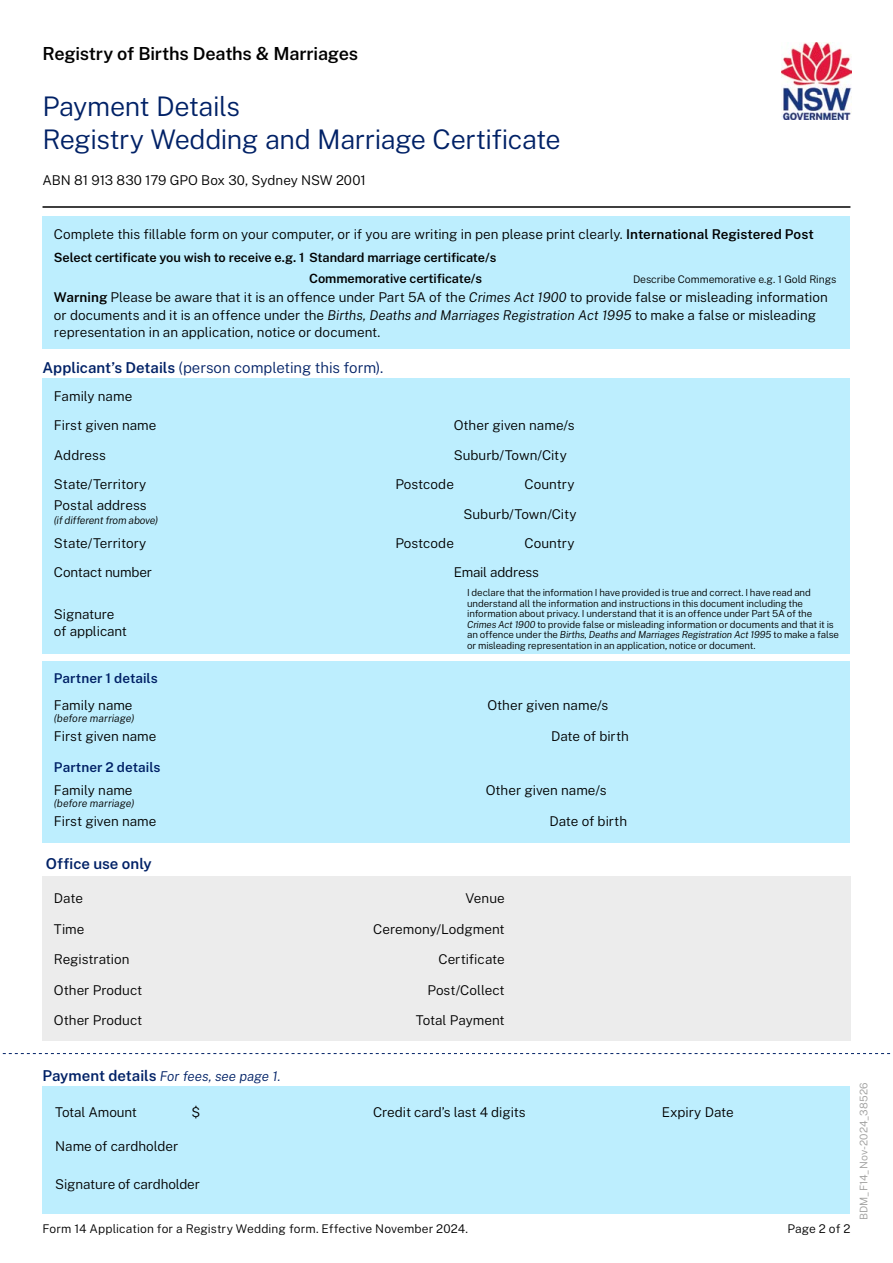
<style>
.page{position:relative;width:893px;height:1263px;background:#fff}
.page>*{position:absolute;margin:0;border:0;box-sizing:border-box;transform-origin:0 0}
.P2_H3{font:300 27px "Public Sans";letter-spacing:-.015em;color:#002166}
.Descriptor{font:600 18px "Public Sans";letter-spacing:-.01em;color:#000}
.t1{font:300 15px "Public Sans";letter-spacing:-.005em;color:#002166}
.t2{font:600 15px "Public Sans";color:#002166}
.Body_copy{font:300 13.5px/17.2px "Public Sans";color:#000}
.t3{font:italic 300 13.5px "Public Sans";color:#002166}
.Body_copy-2{font:600 13.5px "Public Sans";letter-spacing:.005em;color:#002166}
.t4{font:600 12.75px "Public Sans";letter-spacing:-.005em;color:#000}
.t5{font:300 12px "Public Sans";letter-spacing:.01em;color:#000}
.Body_copy-3{font:italic 300 10.5px "Public Sans";letter-spacing:-.015em;color:#000}
.t6{font:300 10.5px "Public Sans";letter-spacing:-.005em;color:#000}
.t7{font:300 10.5px "Public Sans";letter-spacing:.015em;color:#9d9d9c}
.t8{font:300 9.75px/10.5px "Public Sans";letter-spacing:-.01em;color:#000}
.s1{font-weight:600}
.s2{font-style:italic}
.s3{font-weight:600;font-style:normal;font-size:15px}
</style>
<div class="page">
<svg style="left:2px;top:1053px;width:889px;height:1px"></svg>
<div style="left:43px;top:876px;width:808px;height:165px;background:#ececec"></div>
<div style="left:43px;top:216px;width:807px;height:133px;background:#bdeefe"></div>
<div style="left:43px;top:378px;width:807px;height:276px;background:#bdeefe"></div>
<hr style="left:43px;top:206px;width:807px;height:2px;background:#000">
<img style="left:781px;top:42px;width:71px;height:77px">
<div style="left:43px;top:1086px;width:807px;height:128px;background:#bdeefe"></div>
<div style="left:43px;top:662px;width:807px;height:181px;background:#bdeefe"></div>
<p class="Descriptor" style="left:43px;top:40px;width:317px">Registry of Births Deaths &amp; Marriages</p>
<h3 class="P2_H3" style="left:43px;top:86px;width:199px">Payment Details</h3>
<h3 class="P2_H3" style="left:43px;top:119px;width:520px">Registry Wedding and Marriage Certificate</h3>
<p class="Body_copy" style="left:43px;top:170px;width:325px">ABN 81 913 830 179 GPO Box 30, Sydney NSW 2001</p>
<p class="Body_copy" style="left:54px;top:225px;width:761px">Complete this fillable form on your computer, or if you are writing in pen please print clearly. <span class="s1">International Registered Post</span></p>
<p class="t4" style="left:54px;top:248px;width:444px">Select certificate you wish to receive e.g. 1 Standard marriage certificate/s</p>
<p class="t4" style="left:309px;top:269px;width:175px">Commemorative certificate/s</p>
<p class="t6" style="left:633px;top:272px;width:205px">Describe Commemorative e.g. 1 Gold Rings</p>
<p class="Body_copy" style="left:54px;top:288px;width:775px"><span class="s1">Warning</span> Please be aware that it is an offence under Part 5A of the <span class="s2">Crimes Act 1900</span> to provide false or misleading information or documents and it is an offence under the <span class="s2">Births, Deaths and Marriages Registration Act 1995</span> to make a false or misleading representation in an application, notice or document.</p>
<h4 class="t1" style="left:43px;top:356px;width:342px"><span class="s1">Applicant’s Details</span> (person completing this form).</h4>
<p class="Body_copy" style="left:54px;top:387px;width:80px">Family name</p>
<p class="Body_copy" style="left:54px;top:416px;width:104px">First given name</p>
<p class="Body_copy" style="left:454px;top:416px;width:122px">Other given name/s</p>
<p class="Body_copy" style="left:54px;top:445px;width:53px">Address</p>
<p class="Body_copy" style="left:454px;top:445px;width:115px">Suburb/Town/City</p>
<p class="Body_copy" style="left:54px;top:475px;width:94px">State/Territory</p>
<p class="Body_copy" style="left:395px;top:475px;width:60px">Postcode</p>
<p class="Body_copy" style="left:524px;top:475px;width:51px">Country</p>
<p class="Body_copy" style="left:54px;top:496px;width:94px">Postal address</p>
<p class="Body_copy-3" style="left:54px;top:513px;width:106px">(if different from above)</p>
<p class="Body_copy" style="left:463px;top:504px;width:115px">Suburb/Town/City</p>
<p class="Body_copy" style="left:54px;top:533px;width:94px">State/Territory</p>
<p class="Body_copy" style="left:395px;top:533px;width:60px">Postcode</p>
<p class="Body_copy" style="left:524px;top:533px;width:51px">Country</p>
<p class="Body_copy" style="left:54px;top:563px;width:100px">Contact number</p>
<p class="Body_copy" style="left:454px;top:563px;width:87px">Email address</p>
<p class="Body_copy" style="left:54px;top:605px;width:75px;line-height:16.5px">Signature of applicant</p>
<p class="t8" style="left:467px;top:587px;width:373px">I declare that the information I have provided is true and correct. I have read and understand all the information and instructions in this document including the information about privacy. I understand that it is an offence under Part 5A of the <span class="s2">Crimes Act 1900</span> to provide false or misleading information or documents and that it is an offence under the <span class="s2">Births, Deaths and Marriages Registration Act 1995</span> to make a false or misleading representation in an application, notice or document.</p>
<h4 class="Body_copy-2" style="left:54px;top:668px;width:105px">Partner 1 details</h4>
<p class="Body_copy" style="left:54px;top:695px;width:80px">Family name</p>
<p class="Body_copy" style="left:487px;top:695px;width:122px">Other given name/s</p>
<p class="Body_copy-3" style="left:54px;top:711px;width:82px">(before marriage)</p>
<p class="Body_copy" style="left:54px;top:726px;width:104px">First given name</p>
<p class="Body_copy" style="left:551px;top:726px;width:79px">Date of birth</p>
<p class="Body_copy-2" style="left:54px;top:757px;width:108px">Partner 2 details</p>
<p class="Body_copy" style="left:54px;top:781px;width:80px">Family name</p>
<p class="Body_copy" style="left:486px;top:781px;width:122px">Other given name/s</p>
<p class="Body_copy-3" style="left:54px;top:796px;width:82px">(before marriage)</p>
<p class="Body_copy" style="left:54px;top:811px;width:104px">First given name</p>
<p class="Body_copy" style="left:549px;top:811px;width:79px">Date of birth</p>
<h4 class="t2" style="left:46px;top:852px;width:107px">Office use only</h4>
<p class="Body_copy" style="left:54px;top:889px;width:31px">Date</p>
<p class="Body_copy" style="left:466px;top:889px;width:41px">Venue</p>
<p class="Body_copy" style="left:54px;top:919px;width:32px">Time</p>
<p class="Body_copy" style="left:373px;top:919px;width:133px">Ceremony/Lodgment</p>
<p class="Body_copy" style="left:54px;top:950px;width:77px">Registration</p>
<p class="Body_copy" style="left:438px;top:950px;width:68px">Certificate</p>
<p class="Body_copy" style="left:54px;top:980px;width:90px">Other Product</p>
<p class="Body_copy" style="left:427px;top:980px;width:79px">Post/Collect</p>
<p class="Body_copy" style="left:54px;top:1011px;width:90px">Other Product</p>
<p class="Body_copy" style="left:416px;top:1011px;width:91px">Total Payment</p>
<h4 class="t3" style="left:43px;top:1066px;width:239px"><span class="s3">Payment details</span> For fees, see page 1.</h4>
<p class="Body_copy" style="left:55px;top:1102px;width:83px">Total Amount</p>
<p class="Body_copy" style="left:191px;top:1102px;width:10px">$</p>
<p class="Body_copy" style="left:373px;top:1102px;width:154px">Credit card’s last 4 digits</p>
<p class="Body_copy" style="left:662px;top:1102px;width:73px">Expiry Date</p>
<p class="Body_copy" style="left:55px;top:1136px;width:125px">Name of cardholder</p>
<p class="Body_copy" style="left:55px;top:1175px;width:146px">Signature of cardholder</p>
<p class="t5" style="left:43px;top:1220px;width:427px">Form 14 Application for a Registry Wedding form. Effective November 2024.</p>
<p class="t5" style="left:787px;top:1220px;width:65px">Page 2 of 2</p>
<p class="t7" style="left:856px;top:1220px;width:140px;rotate:-90deg">BDM_F14_Nov-2024_38526</p>
</div>
